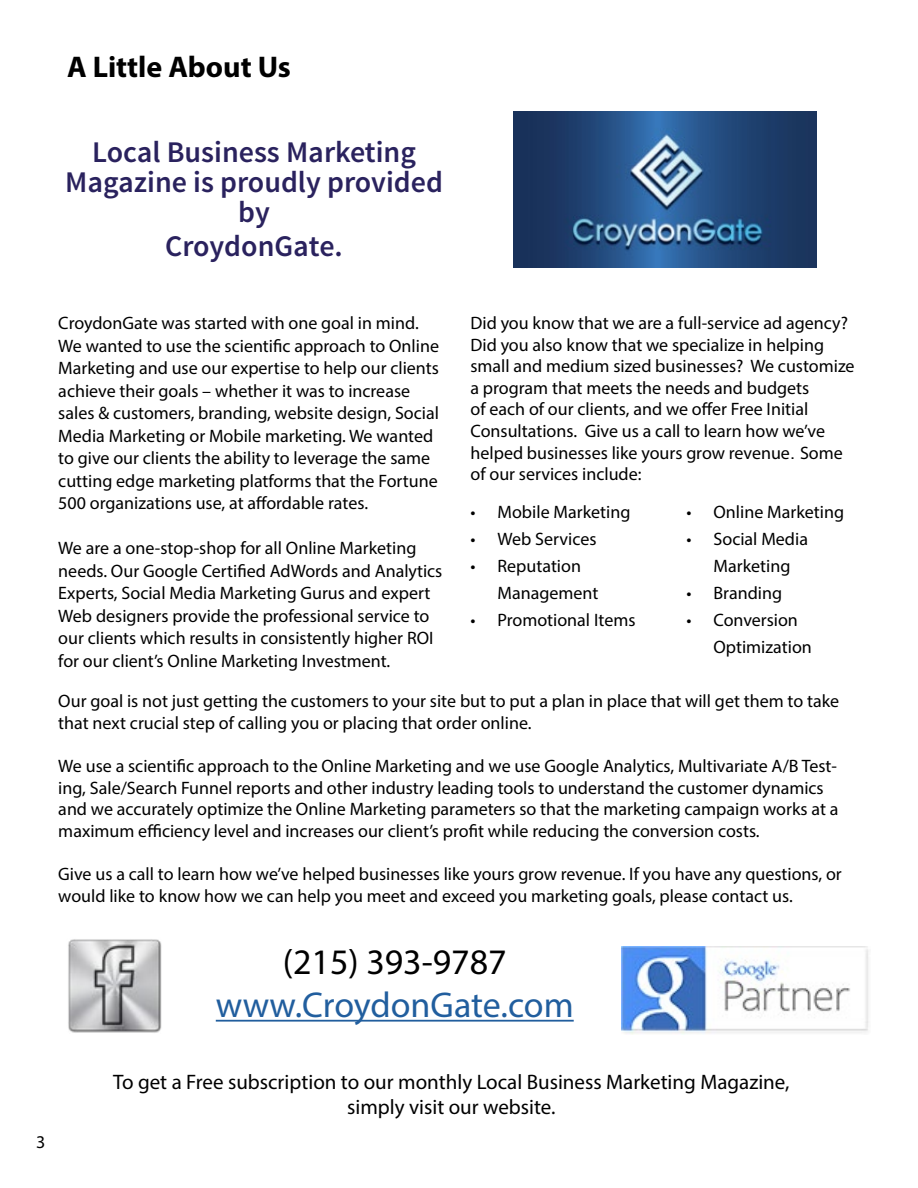
<style>
.page{position:relative;width:918px;height:1188px;background:#fff}
.page>*{position:absolute;margin:0;border:0;box-sizing:border-box;transform-origin:0 0}
.t1{font:36px "Myriad Pro";color:#215e9e}
.t2{font:36px "Myriad Pro";color:#000}
.t3{font:600 30px/30px "Source Sans Pro";color:#2a225e;text-align:center}
.t4{font:700 30px "Myriad Pro";color:#000}
.t5{font:21px/25.2px "Myriad Pro";color:#000;text-align:center}
.t6{font:18px/22.5px "Myriad Pro";color:#000}
.s1{font-family:"Arial"}
</style>
<div class="page">
<hr style="left:216px;top:1020px;width:358px;height:2px;background:#215e9e">
<img style="left:68px;top:939px;width:94px;height:94px">
<img style="left:513px;top:112px;width:304px;height:155px">
<img style="left:621px;top:946px;width:248px;height:88px">
<h2 class="t4" style="left:67px;top:47px;width:225px">A Little About Us</h2>
<h2 class="t3" style="left:65px;top:138px;width:379px">Local Business Marketing<br>Magazine is proudly provided by</h2>
<h2 class="t3" style="left:165px;top:232px;width:179px">CroydonGate.</h2>
<p class="t6" style="left:471px;top:312px;width:386px;line-height:21.6px">Did you know that we are a full-service ad agency?<br>Did you also know that we specialize in helping small and medium sized businesses? We customize a program that meets the needs and budgets<br>of each of our clients, and we offer Free Initial Consultations. Give us a call to learn how we’ve helped businesses like yours grow revenue<span class="s1">.</span> Some of our services include:</p>
<p class="t6" style="left:58px;top:311px;width:382px">CroydonGate was started with one goal in mind.<br>We wanted to use the scientific approach to Online Marketing and use our expertise to help our clients achieve their goals – whether it was to increase sales &amp; customers, branding, website design, Social Media Marketing or Mobile marketing. We wanted to give our clients the ability to leverage the same cutting edge marketing platforms that the Fortune 500 organizations use, at affordable rates.</p>
<p class="t6" style="left:58px;top:536px;width:386px">We are a one-stop-shop for all Online Marketing needs. Our Google Certified AdWords and Analytics Experts, Social Media Marketing Gurus and expert Web designers provide the professional service to our clients which results in consistently higher ROI for our client’s Online Marketing Investment.</p>
<p class="t6" style="left:58px;top:690px;width:782px;line-height:21.6px">Our goal is not just getting the customers to your site but to put a plan in place that will get them to take that next crucial step of calling you or placing that order online.</p>
<p class="t6" style="left:58px;top:755px;width:782px;line-height:21.6px">We use a scientific approach to the Online Marketing and we use Google Analytics, Multivariate A/B Test&shy;ing, Sale/Search Funnel reports and other industry leading tools to understand the customer dynamics and we accurately optimize the Online Marketing parameters so that the marketing campaign works at a maximum efficiency level and increases our client’s profit while reducing the conversion costs.</p>
<p class="t6" style="left:58px;top:863px;width:785px;line-height:21.6px">Give us a call to learn how we’ve helped businesses like yours grow revenue. If you have any questions, or would like to know how we can help you meet and exceed you marketing goals, please contact us.</p>
<p class="t6" style="left:471px;top:501px;width:161px">• Mobile Marketing</p>
<p class="t6" style="left:471px;top:528px;width:128px">• Web Services</p>
<p class="t6" style="left:498px;top:552px;width:102px;line-height:27px;text-indent:-27px">• Reputation<br>Management</p>
<p class="t6" style="left:471px;top:609px;width:167px">• Promotional Items</p>
<p class="t6" style="left:687px;top:501px;width:159px">• Online Marketing</p>
<p class="t6" style="left:687px;top:525px;width:123px;line-height:27px;text-align:center">• Social Media<br>Marketing</p>
<p class="t6" style="left:687px;top:582px;width:97px">• Branding</p>
<p class="t6" style="left:714px;top:606px;width:100px;line-height:27px;text-indent:-27px">• Conversion<br>Optimization</p>
<h1 class="t2" style="left:283px;top:940px;width:225px">(215) 393-9787</h1>
<h1 class="t1" style="left:216px;top:983px;width:359px">www.CroydonGate.com</h1>
<p class="t6" style="left:36px;top:1130px;width:11px">3</p>
<p class="t5" style="left:113px;top:1069px;width:678px">To get a Free subscription to our monthly Local Business Marketing Magazine, simply visit our website.</p>
</div>
